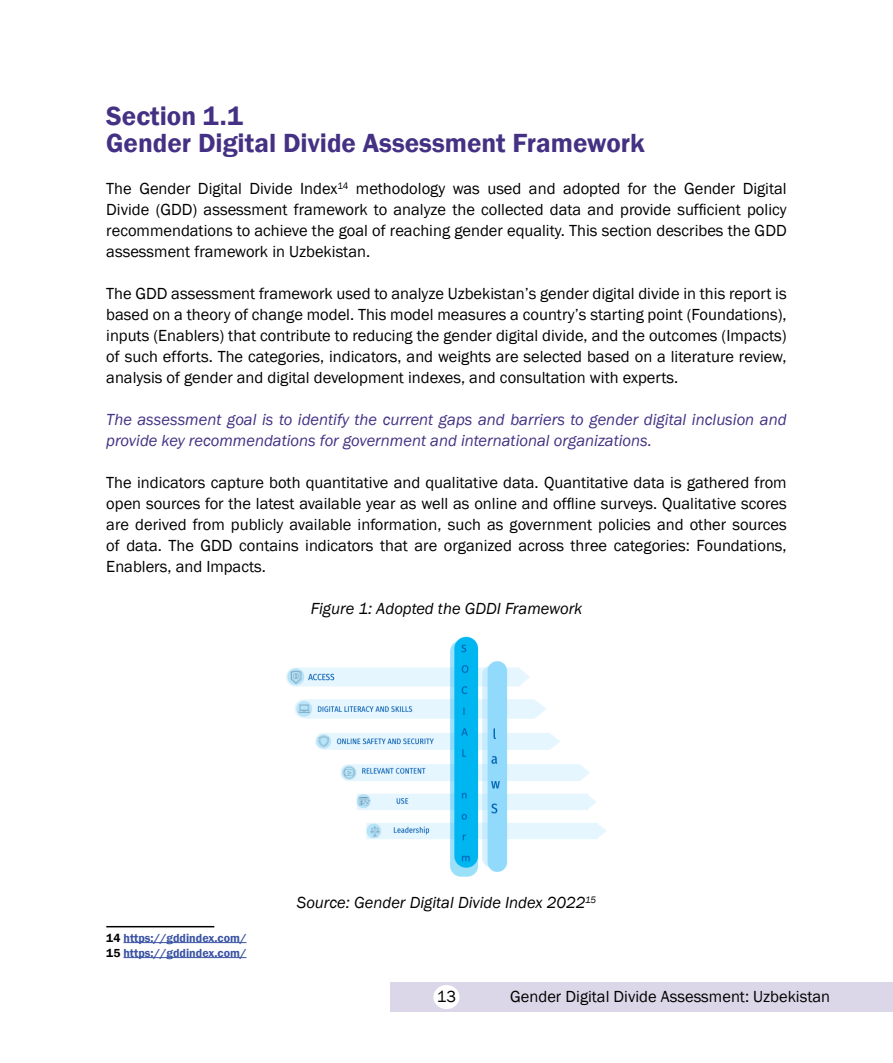
<style>
.page{position:relative;width:893px;height:1063px;background:#fff}
.page>*{position:absolute;margin:0;border:0;box-sizing:border-box;transform-origin:0 0}
.t1{font:600 27px/27px "Franklin Gothic";color:#443184}
.t2{font:16.5px/21px "Franklin Gothic";color:#000;text-align:justify}
.t3{font:italic 16.5px/21px "Franklin Gothic";color:#443184}
.t4{font:italic 16.5px "Franklin Gothic";color:#000}
.t5{font:600 12px/15px "Franklin Gothic";color:#3a53a4}
.s1{color:#000}
</style>
<div class="page">
<div style="left:390px;top:982px;width:503px;height:30px;background:#dbd7e8"></div>
<div style="left:433px;top:985px;width:27px;height:24px;background:#fff;border-radius:50%"></div>
<hr style="left:106px;top:926px;width:108px;height:1px;background:#000">
<hr style="left:123px;top:942px;width:123px;height:1px;background:#3a53a4">
<hr style="left:123px;top:957px;width:123px;height:1px;background:#3a53a4">
<img style="left:286px;top:636px;width:320px;height:241px">
<h1 class="t1" style="left:106px;top:103px;width:540px">Section 1.1<br>Gender Digital Divide Assessment Framework</h1>
<p class="t2" style="left:106px;top:179px;width:682px">The Gender Digital Divide Index<sup>14</sup> methodology was used and adopted for the Gender Digital Divide (GDD) assessment framework to analyze the collected data and provide sufficient policy recommendations to achieve the goal of reaching gender equality. This section describes the GDD assessment framework in Uzbekistan.</p>
<p class="t2" style="left:106px;top:284px;width:682px">The GDD assessment framework used to analyze Uzbekistan’s gender digital divide in this report is based on a theory of change model. This model measures a country’s starting point (Foundations), inputs (Enablers) that contribute to reducing the gender digital divide, and the outcomes (Impacts) of such efforts. The categories, indicators, and weights are selected based on a literature review, analysis of gender and digital development indexes, and consultation with experts.</p>
<p class="t3" style="left:106px;top:410px;width:682px">The assessment goal is to identify the current gaps and barriers to gender digital inclusion and provide key recommendations for government and international organizations.</p>
<p class="t2" style="left:106px;top:473px;width:682px">The indicators capture both quantitative and qualitative data. Quantitative data is gathered from open sources for the latest available year as well as online and offline surveys. Qualitative scores are derived from publicly available information, such as government policies and other sources of data. The GDD contains indicators that are organized across three categories: Foundations, Enablers, and Impacts.</p>
<p class="t4" style="left:311px;top:598px;width:273px">Figure 1: Adopted the GDDI Framework</p>
<p class="t5" style="left:106px;top:930px;width:142px"><span class="s1">14</span> https://gddindex.com/<br><span class="s1">15</span> https://gddindex.com/</p>
<p class="t4" style="left:297px;top:892px;width:301px">Source: Gender Digital Divide Index 2022<sup>15</sup></p>
<p class="t2" style="left:437px;top:987px;width:21px">13</p>
<p class="t2" style="left:510px;top:987px;width:321px">Gender Digital Divide Assessment: Uzbekistan</p>
</div>
